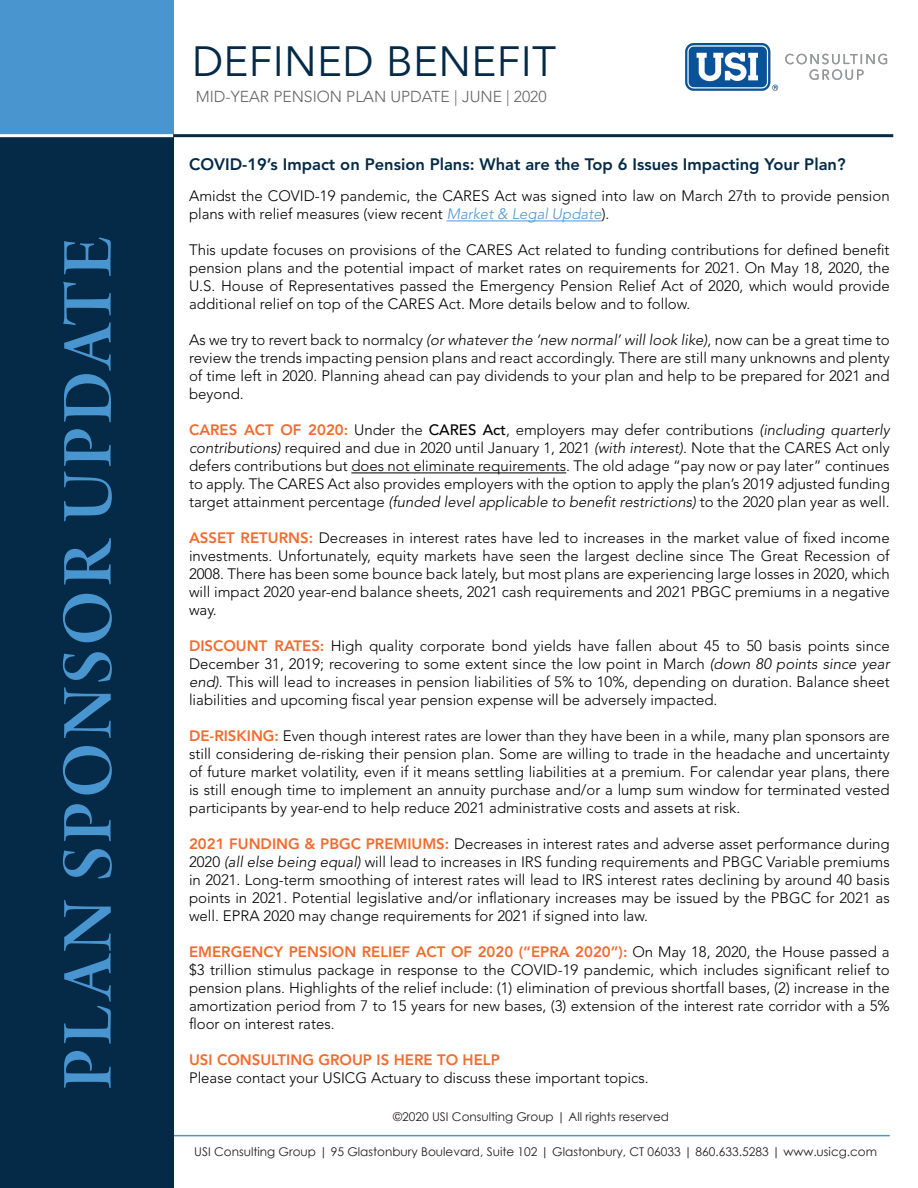
<style>
.page{position:relative;width:918px;height:1188px;background:#fff}
.page>*{position:absolute;margin:0;border:0;box-sizing:border-box;transform-origin:0 0}
.t1{font:76.5px "Arno Pro Smbd Display";letter-spacing:.05em;color:#4995d0}
.t2{font:42px "Avenir LT Std";letter-spacing:.01em;color:#042a47}
.t3{font:800 16.5px "Avenir LT Std";color:#042a47}
.t4{font:300 15.75px "Avenir LT Std";color:#636366}
.Paragraph_Style_2{font:300 15px/18px "Avenir LT Std";color:#000;text-align:justify}
.Paragraph_Style_2-2{font:800 15px "Avenir LT Std";color:#f36b2d}
.t5{font:12px "Century Gothic";color:#231f20}
.s1{font-style:italic;color:#5096d1}
.s2{font-style:italic}
.s3{font-weight:800;color:#f36b2d}
.s4{font-weight:500}
</style>
<div class="page">
<div style="left:0;top:0;width:173px;height:134px;background:#4995d0"></div>
<hr style="left:447px;top:221px;width:155px;height:1px;background:#5096d1">
<hr style="left:351px;top:473px;width:215px;height:1px;background:#000">
<hr style="left:150px;top:1135px;width:740px;height:1px;background:#4995d0">
<div style="left:0;top:136px;width:173px;height:1052px;background:#042a47"></div>
<hr style="left:173px;top:134px;width:720px;height:3px;background:#042a47">
<hr style="left:0;top:134px;width:173px;height:3px;background:#fff">
<img style="left:686px;top:44px;width:202px;height:46px">
<p class="t1" style="left:46px;top:1090px;width:855px;rotate:-90deg">PLAN SPONSOR UPDATE</p>
<p class="t2" style="left:192px;top:37px;width:366px">DEFINED BENEFIT</p>
<p class="t4" style="left:196px;top:87px;width:352px">MID-YEAR PENSION PLAN UPDATE | JUNE | 2020</p>
<p class="t3" style="left:189px;top:155px;width:658px">COVID-19’s Impact on Pension Plans: What are the Top 6 Issues Impacting Your Plan?</p>
<p class="Paragraph_Style_2" style="left:189px;top:187px;width:702px">Amidst the COVID-19 pandemic, the CARES Act was signed into law on March 27th to provide pension plans with relief measures (view recent <span class="s1">Market &amp; Legal Update</span>).</p>
<p class="Paragraph_Style_2" style="left:189px;top:241px;width:702px">This update focuses on provisions of the CARES Act related to funding contributions for defined benefit pension plans and the potential impact of market rates on requirements for 2021. On May 18, 2020, the U.S. House of Representatives passed the Emergency Pension Relief Act of 2020, which would provide additional relief on top of the CARES Act. More details below and to follow.</p>
<p class="Paragraph_Style_2" style="left:189px;top:331px;width:702px">As we try to revert back to normalcy <span class="s2">(or whatever the ‘new normal’ will look like)</span>, now can be a great time to review the trends impacting pension plans and react accordingly. There are still many unknowns and plenty of time left in 2020. Planning ahead can pay dividends to your plan and help to be prepared for 2021 and beyond.</p>
<p class="Paragraph_Style_2" style="left:189px;top:421px;width:702px"><span class="s3">CARES ACT OF 2020:</span> Under the <span class="s4">CARES Act</span>, employers may defer contributions <span class="s2">(including quarterly contributions)</span> required and due in 2020 until January 1, 2021 <span class="s2">(with interest)</span>. Note that the CARES Act only defers contributions but does not eliminate requirements. The old adage “pay now or pay later” continues to apply. The CARES Act also provides employers with the option to apply the plan’s 2019 adjusted funding target attainment percentage <span class="s2">(funded level applicable to benefit restrictions)</span> to the 2020 plan year as well.</p>
<p class="Paragraph_Style_2" style="left:189px;top:529px;width:702px"><span class="s3">ASSET RETURNS:</span> Decreases in interest rates have led to increases in the market value of fixed income investments. Unfortunately, equity markets have seen the largest decline since The Great Recession of 2008. There has been some bounce back lately, but most plans are experiencing large losses in 2020, which will impact 2020 year-end balance sheets, 2021 cash requirements and 2021 PBGC premiums in a negative way.</p>
<p class="Paragraph_Style_2" style="left:189px;top:637px;width:702px"><span class="s3">DISCOUNT RATES:</span> High quality corporate bond yields have fallen about 45 to 50 basis points since December 31, 2019; recovering to some extent since the low point in March <span class="s2">(down 80 points since year end)</span>. This will lead to increases in pension liabilities of 5% to 10%, depending on duration. Balance sheet liabilities and upcoming fiscal year pension expense will be adversely impacted.</p>
<p class="Paragraph_Style_2" style="left:189px;top:727px;width:702px"><span class="s3">DE-RISKING:</span> Even though interest rates are lower than they have been in a while, many plan sponsors are still considering de-risking their pension plan. Some are willing to trade in the headache and uncertainty of future market volatility, even if it means settling liabilities at a premium. For calendar year plans, there is still enough time to implement an annuity purchase and/or a lump sum window for terminated vested participants by year-end to help reduce 2021 administrative costs and assets at risk.</p>
<p class="Paragraph_Style_2" style="left:189px;top:835px;width:702px"><span class="s3">2021 FUNDING &amp; PBGC PREMIUMS:</span> Decreases in interest rates and adverse asset performance during 2020 <span class="s2">(all else being equal)</span> will lead to increases in IRS funding requirements and PBGC Variable premiums in 2021. Long-term smoothing of interest rates will lead to IRS interest rates declining by around 40 basis points in 2021. Potential legislative and/or inflationary increases may be issued by the PBGC for 2021 as well. EPRA 2020 may change requirements for 2021 if signed into law.</p>
<p class="Paragraph_Style_2" style="left:189px;top:943px;width:702px"><span class="s3">EMERGENCY PENSION RELIEF ACT OF 2020 (“EPRA 2020”):</span> On May 18, 2020, the House passed a $3 trillion stimulus package in response to the COVID-19 pandemic, which includes significant relief to pension plans. Highlights of the relief include: (1) elimination of previous shortfall bases, (2) increase in the amortization period from 7 to 15 years for new bases, (3) extension of the interest rate corridor with a 5% floor on interest rates.</p>
<p class="Paragraph_Style_2-2" style="left:189px;top:1051px;width:312px">USI CONSULTING GROUP IS HERE TO HELP</p>
<p class="Paragraph_Style_2" style="left:189px;top:1069px;width:461px">Please contact your USICG Actuary to discuss these important topics.</p>
<p class="t5" style="left:393px;top:1108px;width:277px">©2020 USI Consulting Group | All rights reserved</p>
<p class="t5" style="left:194px;top:1144px;width:684px">USI Consulting Group | 95 Glastonbury Boulevard, Suite 102 | Glastonbury, CT 06033 | 860.633.5283 | www.usicg.com</p>
</div>
